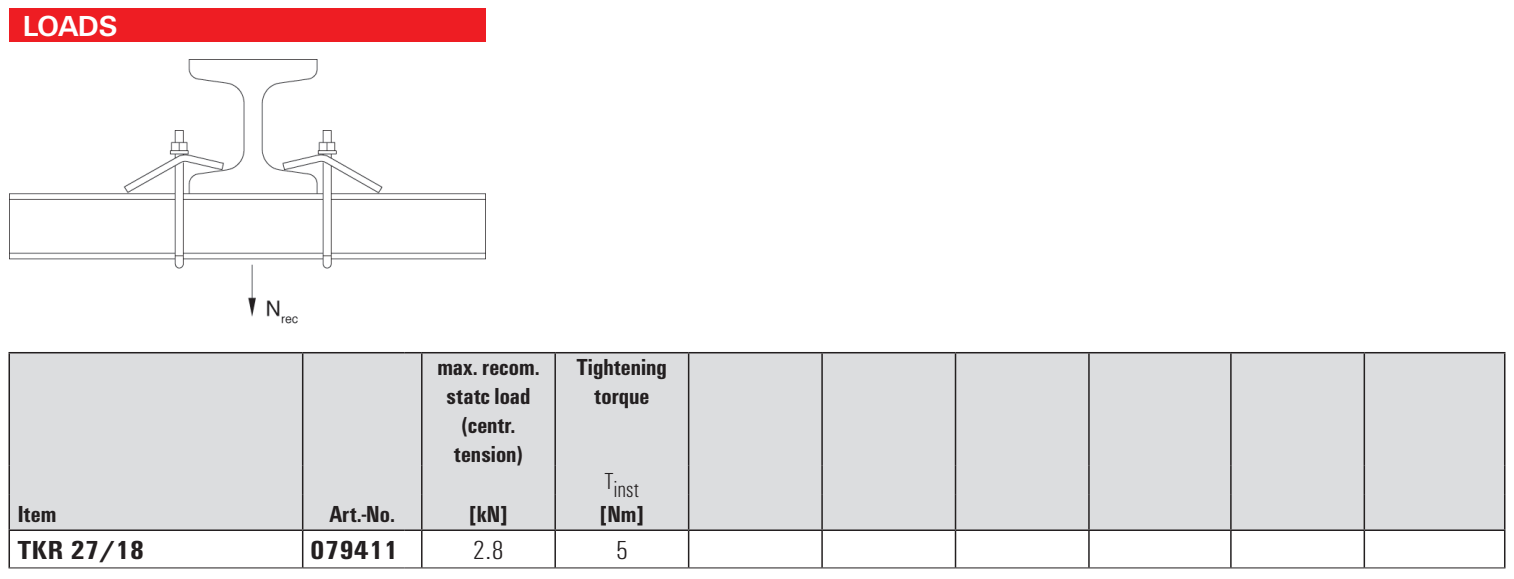
<style>
.page{position:relative;width:1514px;height:579px;background:#fff}
.page>*{position:absolute;margin:0;border:0;box-sizing:border-box;transform-origin:0 0}
.CB_AF_TECHDAT{font:700 30px "Fi We";letter-spacing:-.025em;color:#fff}
.CB_AF_TAB-GS-01{font:700 condensed 27px "Fi We";letter-spacing:.025em;color:#231f20;scale:1.1 1}
.CB_AF_TAB-GS-01-ARTN{font:700 condensed 27px "Fi We";letter-spacing:.025em;color:#231f20;scale:1.1 1}
.CB_AF_TAB-GS-02{font:300 condensed 27px "Fi We";color:#231f20;scale:1.1 1}
.CB_AF_Head6_fett_zen{font:700 condensed 24px/28.8px "Fi We";color:#231f20;text-align:center}
.CB_AF_Head6{font:300 condensed 24px "Fi We";color:#231f20}
.CB_AF_Head6_fett_lin{font:700 condensed 24px "Fi We";color:#231f20}
</style>
<div class="page">
<div style="left:10px;top:353px;width:1494px;height:176px;background:#dcdddf"></div>
<svg style="left:10px;top:530px;width:1494px;height:37px"></svg>
<hr style="left:302px;top:353px;width:1px;height:112px;background:#231f20">
<svg style="left:302px;top:465px;width:1px;height:29px"></svg>
<hr style="left:421px;top:353px;width:1px;height:112px;background:#231f20">
<svg style="left:421px;top:465px;width:1px;height:29px"></svg>
<hr style="left:302px;top:494px;width:1px;height:35px;background:#231f20">
<hr style="left:303px;top:529px;width:102px;height:1px;background:#231f20">
<svg style="left:405px;top:529px;width:17px;height:1px"></svg>
<hr style="left:421px;top:494px;width:1px;height:35px;background:#231f20">
<hr style="left:9px;top:567px;width:294px;height:1px;background:#231f20">
<hr style="left:303px;top:567px;width:102px;height:1px;background:#231f20">
<svg style="left:405px;top:567px;width:17px;height:1px"></svg>
<hr style="left:9px;top:530px;width:1px;height:37px;background:#231f20">
<hr style="left:9px;top:353px;width:1px;height:112px;background:#231f20">
<svg style="left:9px;top:465px;width:1px;height:29px"></svg>
<hr style="left:422px;top:567px;width:133px;height:1px;background:#231f20">
<hr style="left:9px;top:352px;width:294px;height:1px;background:#231f20">
<hr style="left:303px;top:352px;width:102px;height:1px;background:#231f20">
<svg style="left:405px;top:352px;width:17px;height:1px"></svg>
<hr style="left:422px;top:352px;width:133px;height:1px;background:#231f20">
<hr style="left:555px;top:352px;width:134px;height:1px;background:#231f20">
<hr style="left:689px;top:352px;width:133px;height:1px;background:#231f20">
<hr style="left:822px;top:352px;width:133px;height:1px;background:#231f20">
<hr style="left:955px;top:352px;width:134px;height:1px;background:#231f20">
<hr style="left:1089px;top:352px;width:142px;height:1px;background:#231f20">
<hr style="left:1231px;top:352px;width:133px;height:1px;background:#231f20">
<hr style="left:1364px;top:352px;width:141px;height:1px;background:#231f20">
<hr style="left:9px;top:494px;width:1px;height:35px;background:#231f20">
<hr style="left:555px;top:567px;width:134px;height:1px;background:#231f20">
<hr style="left:689px;top:567px;width:133px;height:1px;background:#231f20">
<hr style="left:302px;top:530px;width:1px;height:37px;background:#231f20">
<hr style="left:421px;top:530px;width:1px;height:37px;background:#231f20">
<hr style="left:554px;top:530px;width:2px;height:37px;background:#231f20">
<hr style="left:688px;top:530px;width:1px;height:37px;background:#231f20">
<hr style="left:821px;top:530px;width:2px;height:37px;background:#231f20">
<hr style="left:955px;top:530px;width:1px;height:37px;background:#231f20">
<hr style="left:1088px;top:530px;width:1px;height:37px;background:#231f20">
<hr style="left:1230px;top:530px;width:1px;height:37px;background:#231f20">
<hr style="left:822px;top:567px;width:133px;height:1px;background:#231f20">
<hr style="left:554px;top:353px;width:2px;height:112px;background:#231f20">
<hr style="left:688px;top:353px;width:1px;height:112px;background:#231f20">
<hr style="left:821px;top:353px;width:2px;height:112px;background:#231f20">
<hr style="left:955px;top:353px;width:1px;height:112px;background:#231f20">
<hr style="left:1088px;top:353px;width:1px;height:112px;background:#231f20">
<hr style="left:1230px;top:353px;width:1px;height:112px;background:#231f20">
<hr style="left:1363px;top:353px;width:2px;height:112px;background:#231f20">
<hr style="left:554px;top:465px;width:2px;height:29px;background:#231f20">
<svg style="left:688px;top:465px;width:1px;height:29px"></svg>
<hr style="left:821px;top:465px;width:2px;height:29px;background:#231f20">
<svg style="left:955px;top:465px;width:1px;height:29px"></svg>
<svg style="left:1088px;top:465px;width:1px;height:29px"></svg>
<svg style="left:1230px;top:465px;width:1px;height:29px"></svg>
<hr style="left:1363px;top:465px;width:2px;height:29px;background:#231f20">
<hr style="left:955px;top:567px;width:134px;height:1px;background:#231f20">
<hr style="left:554px;top:494px;width:2px;height:35px;background:#231f20">
<hr style="left:688px;top:494px;width:1px;height:35px;background:#231f20">
<hr style="left:821px;top:494px;width:2px;height:35px;background:#231f20">
<hr style="left:955px;top:494px;width:1px;height:35px;background:#231f20">
<hr style="left:1088px;top:494px;width:1px;height:35px;background:#231f20">
<hr style="left:1230px;top:494px;width:1px;height:35px;background:#231f20">
<hr style="left:1363px;top:494px;width:2px;height:35px;background:#231f20">
<hr style="left:1089px;top:567px;width:142px;height:1px;background:#231f20">
<hr style="left:1231px;top:567px;width:133px;height:1px;background:#231f20">
<hr style="left:1364px;top:567px;width:141px;height:1px;background:#231f20">
<hr style="left:422px;top:529px;width:133px;height:1px;background:#231f20">
<hr style="left:555px;top:529px;width:134px;height:1px;background:#231f20">
<hr style="left:689px;top:529px;width:133px;height:1px;background:#231f20">
<hr style="left:822px;top:529px;width:133px;height:1px;background:#231f20">
<hr style="left:955px;top:529px;width:134px;height:1px;background:#231f20">
<hr style="left:1089px;top:529px;width:142px;height:1px;background:#231f20">
<hr style="left:1231px;top:529px;width:133px;height:1px;background:#231f20">
<hr style="left:1364px;top:529px;width:141px;height:1px;background:#231f20">
<hr style="left:9px;top:529px;width:294px;height:1px;background:#231f20">
<hr style="left:1504px;top:353px;width:1px;height:112px;background:#231f20">
<svg style="left:1504px;top:465px;width:1px;height:29px"></svg>
<hr style="left:1504px;top:494px;width:1px;height:35px;background:#231f20">
<hr style="left:1363px;top:530px;width:2px;height:37px;background:#231f20">
<hr style="left:1504px;top:530px;width:1px;height:37px;background:#231f20">
<div style="left:9px;top:9px;width:476px;height:33px;background:#ee1d23"></div>
<img style="left:9px;top:60px;width:476px;height:264px">
<p class="CB_AF_TECHDAT" style="left:23px;top:10px;width:96px">LOADS</p>
<p class="CB_AF_Head6_fett_zen" style="left:437px;top:352px;width:104px">max. recom. statc load (centr. tension)</p>
<p class="CB_AF_Head6_fett_zen" style="left:577px;top:352px;width:92px">Tightening torque</p>
<p class="CB_AF_Head6" style="left:605px;top:475px;width:36px">Tinst</p>
<p class="CB_AF_Head6_fett_lin" style="left:18px;top:499px;width:40px">Item</p>
<p class="CB_AF_Head6_fett_zen" style="left:329px;top:499px;width:67px">Art.-No.</p>
<p class="CB_AF_Head6_fett_zen" style="left:469px;top:499px;width:40px">[kN]</p>
<p class="CB_AF_Head6_fett_zen" style="left:600px;top:499px;width:46px">[Nm]</p>
<p class="CB_AF_TAB-GS-01" style="left:18px;top:534px;width:116px">TKR 27/18</p>
<p class="CB_AF_TAB-GS-01-ARTN" style="left:311px;top:534px;width:81px">079411</p>
<p class="CB_AF_TAB-GS-02" style="left:473px;top:535px;width:29px">2.8</p>
<p class="CB_AF_TAB-GS-02" style="left:616px;top:535px;width:12px">5</p>
</div>
